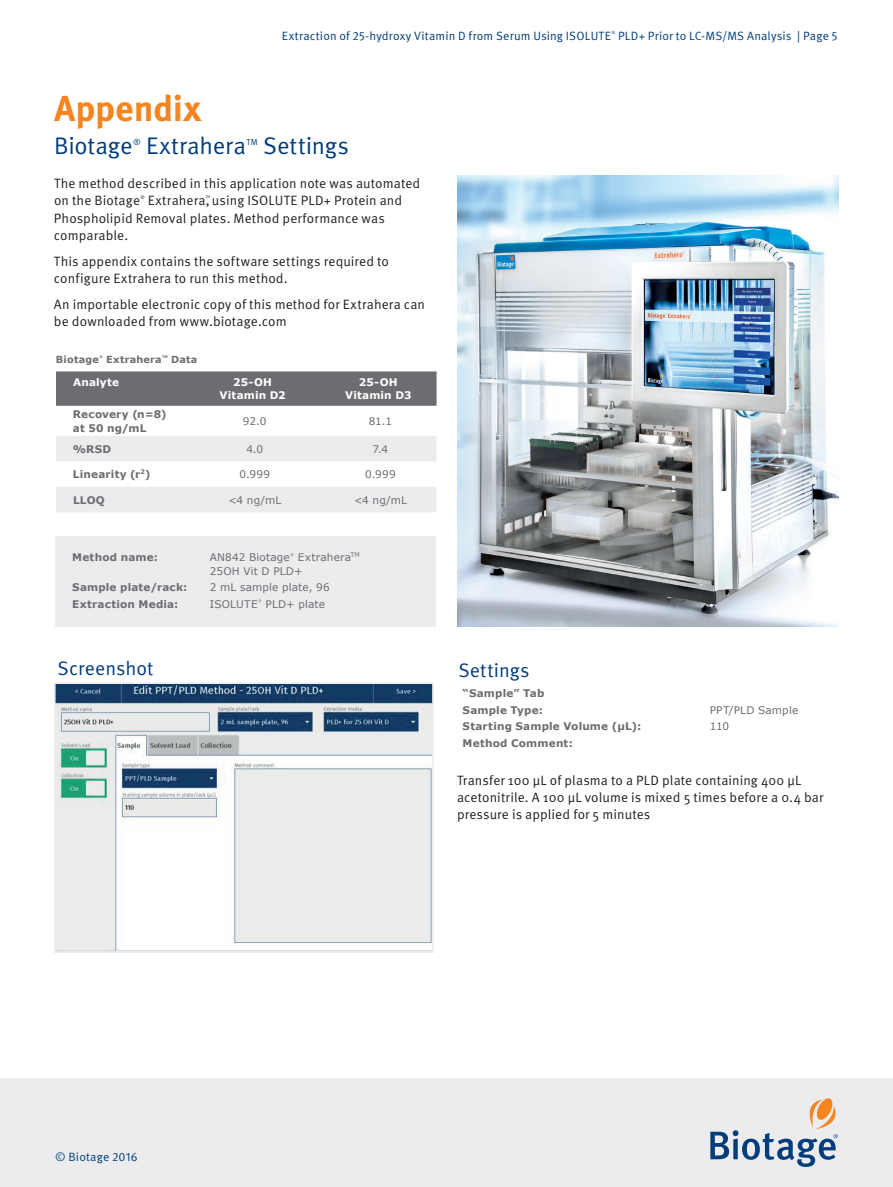
<style>
.page{position:relative;width:893px;height:1187px;background:#fff}
.page>*{position:absolute;margin:0;border:0;box-sizing:border-box;transform-origin:0 0}
.t1{font:700 36px "Meta OT";letter-spacing:-.005em;color:#f58520}
.t2{font:24px "Meta OT Norm";color:#013c7b}
.t3{font:19.5px "Meta OT Norm";letter-spacing:.005em;color:#013c7b}
.t4{font:13.5px/17.2px "Meta OT Norm";letter-spacing:.005em;color:#231f20}
.t5{font:12px "Meta OT Norm";letter-spacing:.015em;color:#013c7b}
.t6{font:700 10.5px/13.5px "Verdana";letter-spacing:.015em;color:#6c6d70}
.t7{font:10.5px/13.5px "Verdana";letter-spacing:.015em;color:#6c6d70}
.t8{font:700 10.5px/13.5px "Verdana";letter-spacing:.015em;color:#fff;text-align:center}
.t9{font:700 9.75px "Verdana";letter-spacing:.02em;color:#6c6d70}
.t10{font:8.7px "Meta OT Norm";color:#013c7b}
.t11{font:4.8px "Meta OT Norm";color:#231f20}
.t12{font:4.35px "Meta OT Norm";color:#013c7b}
.t13{font:3.75px "Verdana";color:#6c6d70}
.t14{font:700 3.45px "Verdana";color:#6c6d70}
</style>
<div class="page">
<div style="left:0;top:1078px;width:893px;height:108px;background:#ececee"></div>
<svg style="left:710px;top:1098px;width:128px;height:68px"></svg>
<div style="left:56px;top:371px;width:381px;height:35px;background:#6c6d70"></div>
<svg style="left:56px;top:436px;width:381px;height:76px"></svg>
<div style="left:55px;top:536px;width:381px;height:90px;background:#ececee"></div>
<img style="left:57px;top:685px;width:374px;height:264px">
<div style="left:54px;top:682px;width:380px;height:270px;border:2px solid #ececee"></div>
<img style="left:458px;top:176px;width:380px;height:451px">
<p class="t5" style="left:282px;top:29px;width:330px">Extraction of 25-hydroxy Vitamin D from Serum Using ISOLUTE</p>
<p class="t12" style="left:611px;top:30px;width:5px">®</p>
<p class="t5" style="left:618px;top:29px;width:221px">PLD+ Prior to LC-MS/MS Analysis | Page 5</p>
<h1 class="t1" style="left:54px;top:87px;width:149px">Appendix</h1>
<h2 class="t2" style="left:54px;top:132px;width:80px">Biotage</h2>
<p class="t10" style="left:133px;top:137px;width:9px">®</p>
<h2 class="t2" style="left:146px;top:132px;width:101px">Extrahera</h2>
<p class="t10" style="left:246px;top:137px;width:13px">TM</p>
<h2 class="t2" style="left:263px;top:132px;width:87px">Settings</h2>
<p class="t4" style="left:54px;top:175px;width:368px">The method described in this application note was automated on the Biotage</p>
<p class="t11" style="left:140px;top:195px;width:6px">®</p>
<p class="t4" style="left:148px;top:192px;width:256px">Extrahera,using ISOLUTE PLD+ Protein and</p>
<p class="t11" style="left:206px;top:195px;width:6px">™</p>
<p class="t4" style="left:54px;top:210px;width:333px">Phospholipid Removal plates. Method performance was comparable.</p>
<p class="t4" style="left:54px;top:253px;width:336px">This appendix contains the software settings required to configure Extrahera to run this method.</p>
<p class="t4" style="left:54px;top:296px;width:373px">An importable electronic copy of this method for Extrahera can be downloaded from www.biotage.com</p>
<p class="t9" style="left:56px;top:353px;width:44px">Biotage</p>
<p class="t14" style="left:99px;top:354px;width:5px">®</p>
<p class="t9" style="left:106px;top:353px;width:57px">Extrahera</p>
<p class="t14" style="left:162px;top:354px;width:7px">TM</p>
<p class="t9" style="left:171px;top:353px;width:28px">Data</p>
<p class="t8" style="left:73px;top:375px;width:48px">Analyte</p>
<p class="t8" style="left:220px;top:375px;width:68px">25-OH<br>Vitamin D2</p>
<p class="t8" style="left:345px;top:375px;width:68px">25-OH<br>Vitamin D3</p>
<p class="t6" style="left:73px;top:407px;width:95px">Recovery (n=8) at 50 ng/mL</p>
<p class="t7" style="left:243px;top:414px;width:25px">92.0</p>
<p class="t7" style="left:369px;top:414px;width:25px">81.1</p>
<p class="t6" style="left:73px;top:442px;width:40px">%RSD</p>
<p class="t7" style="left:246px;top:442px;width:18px">4.0</p>
<p class="t7" style="left:373px;top:442px;width:17px">7.4</p>
<p class="t6" style="left:73px;top:467px;width:79px">Linearity (r<sup>2</sup>)</p>
<p class="t7" style="left:240px;top:467px;width:32px">0.999</p>
<p class="t7" style="left:365px;top:467px;width:32px">0.999</p>
<p class="t6" style="left:73px;top:493px;width:33px">LLOQ</p>
<p class="t7" style="left:228px;top:493px;width:54px">&lt;4 ng/mL</p>
<p class="t7" style="left:354px;top:493px;width:54px">&lt;4 ng/mL</p>
<p class="t7" style="left:210px;top:550px;width:152px;text-indent:88px">Extrahera<sup>TM<br></sup>25OH Vit D PLD+</p>
<p class="t6" style="left:72px;top:550px;width:87px">Method name:</p>
<p class="t7" style="left:210px;top:550px;width:82px">AN842 Biotage</p>
<p class="t13" style="left:290px;top:552px;width:5px">®</p>
<p class="t6" style="left:72px;top:580px;width:117px">Sample plate/rack:</p>
<p class="t7" style="left:210px;top:580px;width:121px">2 mL sample plate, 96</p>
<p class="t6" style="left:72px;top:597px;width:108px">Extraction Media:</p>
<p class="t7" style="left:210px;top:597px;width:49px">ISOLUTE</p>
<p class="t13" style="left:258px;top:598px;width:5px">®</p>
<p class="t7" style="left:265px;top:597px;width:61px">PLD+ plate</p>
<h3 class="t3" style="left:58px;top:657px;width:97px">Screenshot</h3>
<h3 class="t3" style="left:458px;top:658px;width:73px">Settings</h3>
<p class="t6" style="left:463px;top:685px;width:83px;line-height:16.5px">“Sample” Tab<br>Sample Type:</p>
<p class="t7" style="left:710px;top:703px;width:90px">PPT/PLD Sample</p>
<p class="t5" style="left:55px;top:1149px;width:84px">© Biotage 2016</p>
<p class="t6" style="left:463px;top:720px;width:180px">Starting Sample Volume (µL):</p>
<p class="t7" style="left:710px;top:720px;width:21px">110</p>
<p class="t6" style="left:463px;top:736px;width:112px">Method Comment:</p>
<p class="t4" style="left:457px;top:771px;width:368px">Transfer 100 µL of plasma to a PLD plate containing 400 µL acetonitrile. A 100 µL volume is mixed 5 times before a 0.4 bar pressure is applied for 5 minutes</p>
</div>
